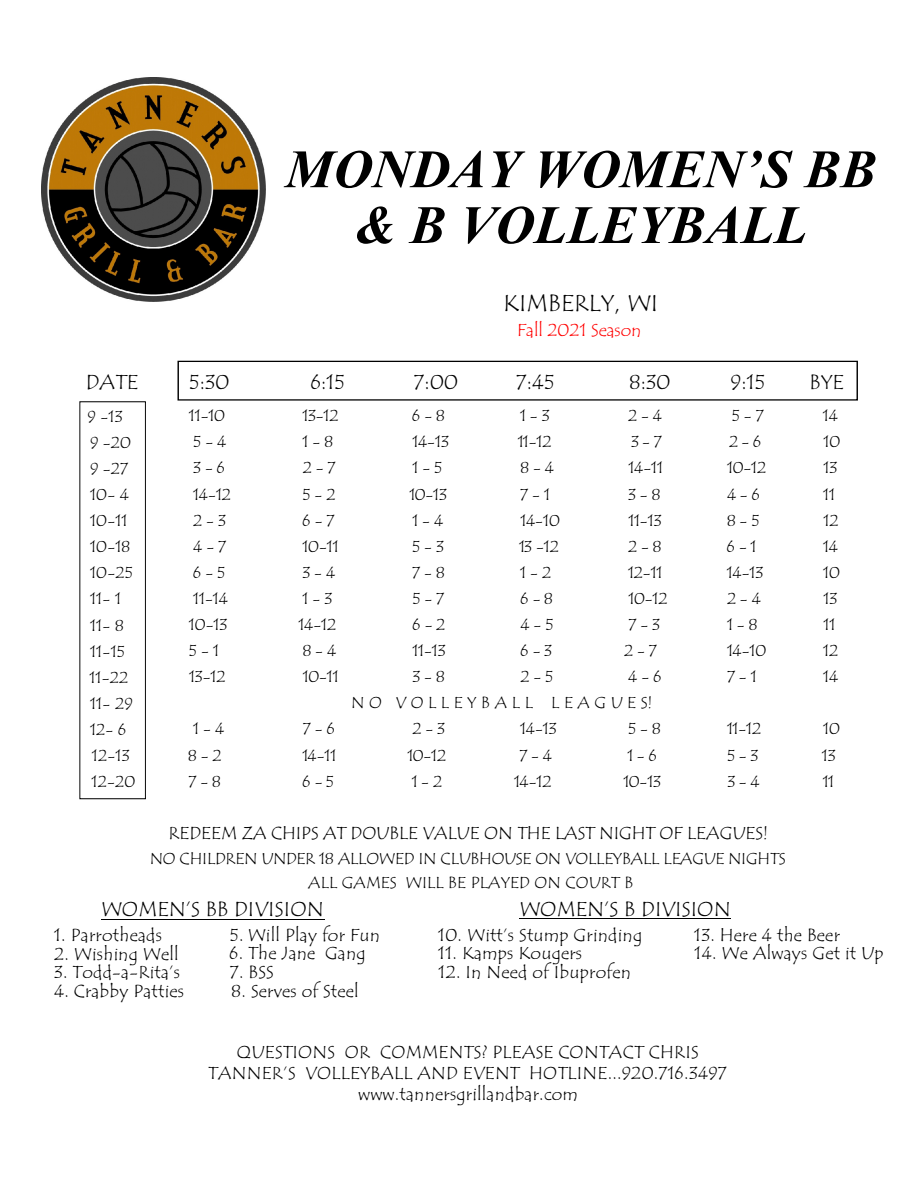
<style>
.page{position:relative;width:918px;height:1188px;background:#fff}
.page>*{position:absolute;margin:0;border:0;box-sizing:border-box;transform-origin:0 0}
.t1{font:italic 700 54px/55.8px "Times New Roman";color:#000;text-align:center}
.t2{font:24px "Tempus Sans ITC";letter-spacing:.005em;color:#000}
.t3{font:21px "Tempus Sans ITC";letter-spacing:.005em;color:#000}
.t4{font:18px/21px "Tempus Sans ITC";letter-spacing:.01em;color:#000;text-align:center}
.t5{font:18px "Tempus Sans ITC";letter-spacing:-.005em;color:#f00}
.t6{font:16.5px/24.3px "Tempus Sans ITC";letter-spacing:-.015em;color:#000;text-align:center}
.t7{font:16.5px "Tempus Sans ITC";letter-spacing:.285em;color:#000}
</style>
<div class="page">
<hr style="left:101px;top:919px;width:223px;height:1px;background:#000">
<hr style="left:520px;top:918px;width:211px;height:1px;background:#000">
<img style="left:41px;top:77px;width:224px;height:224px">
<div style="left:178px;top:361px;width:680px;height:40px;border:1px solid #000"></div>
<h1 class="t1" style="left:285px;top:147px;width:593px">MONDAY WOMEN’S BB &amp; B VOLLEYBALL</h1>
<h2 class="t2" style="left:503px;top:289px;width:156px">KIMBERLY, WI</h2>
<p class="t5" style="left:517px;top:320px;width:126px">Fall 2021 Season</p>
<p class="t3" style="left:86px;top:370px;width:54px">DATE</p>
<p class="t3" style="left:189px;top:370px;width:42px">5:30</p>
<p class="t3" style="left:311px;top:370px;width:36px">6:15</p>
<p class="t3" style="left:414px;top:370px;width:46px">7:00</p>
<p class="t3" style="left:516px;top:370px;width:40px">7:45</p>
<p class="t3" style="left:630px;top:370px;width:42px">8:30</p>
<p class="t3" style="left:731px;top:370px;width:36px">9:15</p>
<p class="t3" style="left:809px;top:370px;width:36px">BYE</p>
<p class="t6" style="left:88px;top:405px;width:37px">9 -13</p>
<p class="t6" style="left:189px;top:404px;width:38px">11-10</p>
<p class="t6" style="left:302px;top:404px;width:38px">13-12</p>
<p class="t6" style="left:412px;top:404px;width:34px">6 - 8</p>
<p class="t6" style="left:520px;top:404px;width:31px">1 - 3</p>
<p class="t6" style="left:628px;top:404px;width:36px">2 -4</p>
<p class="t6" style="left:732px;top:404px;width:34px">5 - 7</p>
<p class="t6" style="left:823px;top:404px;width:17px">14</p>
<p class="t6" style="left:90px;top:431px;width:43px">9 -20</p>
<p class="t6" style="left:193px;top:430px;width:35px">5 -4</p>
<p class="t6" style="left:303px;top:430px;width:32px">1 - 8</p>
<p class="t6" style="left:412px;top:430px;width:38px">14-13</p>
<p class="t6" style="left:518px;top:430px;width:35px">11-12</p>
<p class="t6" style="left:631px;top:430px;width:33px">3 - 7</p>
<p class="t6" style="left:729px;top:430px;width:34px">2 - 6</p>
<p class="t6" style="left:823px;top:430px;width:18px">10</p>
<p class="t6" style="left:90px;top:457px;width:40px">9 -27</p>
<p class="t6" style="left:193px;top:456px;width:33px">3 - 6</p>
<p class="t6" style="left:303px;top:456px;width:35px">2 - 7</p>
<p class="t6" style="left:412px;top:456px;width:31px">1 - 5</p>
<p class="t6" style="left:520px;top:456px;width:35px">8 - 4</p>
<p class="t6" style="left:628px;top:456px;width:36px">14-11</p>
<p class="t6" style="left:727px;top:456px;width:41px">10-12</p>
<p class="t6" style="left:824px;top:456px;width:15px">13</p>
<p class="t6" style="left:90px;top:483px;width:41px">10- 4</p>
<p class="t6" style="left:193px;top:482px;width:40px">14-12</p>
<p class="t6" style="left:302px;top:482px;width:35px">5 - 2</p>
<p class="t6" style="left:410px;top:482px;width:39px">10-13</p>
<p class="t6" style="left:520px;top:482px;width:32px">7 - 1</p>
<p class="t6" style="left:628px;top:482px;width:34px">3 - 8</p>
<p class="t6" style="left:727px;top:482px;width:35px">4- 6</p>
<p class="t6" style="left:823px;top:482px;width:14px">11</p>
<p class="t6" style="left:90px;top:509px;width:39px">10-11</p>
<p class="t6" style="left:193px;top:509px;width:35px">2 - 3</p>
<p class="t6" style="left:303px;top:509px;width:34px">6 - 7</p>
<p class="t6" style="left:412px;top:509px;width:33px">1 - 4</p>
<p class="t6" style="left:520px;top:509px;width:41px">14-10</p>
<p class="t6" style="left:628px;top:509px;width:35px">11-13</p>
<p class="t6" style="left:727px;top:509px;width:34px">8 - 5</p>
<p class="t6" style="left:823px;top:509px;width:17px">12</p>
<p class="t6" style="left:90px;top:535px;width:42px">10-18</p>
<p class="t6" style="left:193px;top:535px;width:35px">4 - 7</p>
<p class="t6" style="left:302px;top:535px;width:38px">10-11</p>
<p class="t6" style="left:412px;top:535px;width:33px">5 - 3</p>
<p class="t6" style="left:519px;top:535px;width:41px">13 -12</p>
<p class="t6" style="left:628px;top:535px;width:35px">2 -8</p>
<p class="t6" style="left:727px;top:535px;width:32px">6 - 1</p>
<p class="t6" style="left:823px;top:535px;width:17px">14</p>
<p class="t6" style="left:90px;top:561px;width:44px">10-25</p>
<p class="t6" style="left:193px;top:561px;width:34px">6 -5</p>
<p class="t6" style="left:302px;top:561px;width:35px">3 - 4</p>
<p class="t6" style="left:412px;top:561px;width:34px">7 - 8</p>
<p class="t6" style="left:520px;top:561px;width:32px">1 - 2</p>
<p class="t6" style="left:628px;top:561px;width:36px">12-11</p>
<p class="t6" style="left:727px;top:561px;width:38px">14-13</p>
<p class="t6" style="left:823px;top:561px;width:18px">10</p>
<p class="t6" style="left:90px;top:587px;width:33px">11- 1</p>
<p class="t6" style="left:193px;top:587px;width:36px">11-14</p>
<p class="t6" style="left:303px;top:587px;width:31px">1 - 3</p>
<p class="t6" style="left:412px;top:587px;width:34px">5 - 7</p>
<p class="t6" style="left:520px;top:587px;width:34px">6 - 8</p>
<p class="t6" style="left:628px;top:587px;width:41px">10-12</p>
<p class="t6" style="left:727px;top:587px;width:36px">2 - 4</p>
<p class="t6" style="left:823px;top:587px;width:15px">13</p>
<p class="t6" style="left:90px;top:614px;width:35px">11- 8</p>
<p class="t6" style="left:189px;top:613px;width:40px">10-13</p>
<p class="t6" style="left:298px;top:613px;width:39px">14-12</p>
<p class="t6" style="left:412px;top:613px;width:35px">6 - 2</p>
<p class="t6" style="left:520px;top:613px;width:35px">4 - 5</p>
<p class="t6" style="left:628px;top:613px;width:33px">7 - 3</p>
<p class="t6" style="left:727px;top:613px;width:32px">1 - 8</p>
<p class="t6" style="left:823px;top:613px;width:14px">11</p>
<p class="t6" style="left:90px;top:640px;width:37px">11-15</p>
<p class="t6" style="left:189px;top:639px;width:32px">5 - 1</p>
<p class="t6" style="left:303px;top:639px;width:35px">8 - 4</p>
<p class="t6" style="left:412px;top:639px;width:35px">11-13</p>
<p class="t6" style="left:520px;top:639px;width:33px">6 - 3</p>
<p class="t6" style="left:624px;top:639px;width:35px">2- 7</p>
<p class="t6" style="left:727px;top:639px;width:41px">14-10</p>
<p class="t6" style="left:823px;top:639px;width:17px">12</p>
<p class="t6" style="left:89px;top:666px;width:41px">11-22</p>
<p class="t6" style="left:189px;top:665px;width:38px">13-12</p>
<p class="t6" style="left:303px;top:665px;width:38px">10-11</p>
<p class="t6" style="left:412px;top:665px;width:34px">3 - 8</p>
<p class="t6" style="left:520px;top:665px;width:34px">2 -5</p>
<p class="t6" style="left:628px;top:665px;width:35px">4 - 6</p>
<p class="t6" style="left:727px;top:665px;width:32px">7 - 1</p>
<p class="t6" style="left:823px;top:665px;width:17px">14</p>
<p class="t6" style="left:90px;top:692px;width:44px">11- 29</p>
<p class="t7" style="left:351px;top:694px;width:303px">N O V OLLE YBALL LE AGU E S!</p>
<p class="t6" style="left:90px;top:718px;width:38px">12- 6</p>
<p class="t6" style="left:193px;top:717px;width:33px">1 - 4</p>
<p class="t6" style="left:303px;top:717px;width:34px">7 - 6</p>
<p class="t6" style="left:412px;top:717px;width:34px">2 -3</p>
<p class="t6" style="left:520px;top:717px;width:38px">14-13</p>
<p class="t6" style="left:628px;top:717px;width:34px">5 - 8</p>
<p class="t6" style="left:727px;top:717px;width:36px">11-12</p>
<p class="t6" style="left:823px;top:717px;width:18px">10</p>
<p class="t6" style="left:92px;top:744px;width:39px">12-13</p>
<p class="t6" style="left:188px;top:744px;width:35px">8 - 2</p>
<p class="t6" style="left:302px;top:743px;width:36px">14-11</p>
<p class="t6" style="left:408px;top:743px;width:40px">10-12</p>
<p class="t6" style="left:520px;top:743px;width:34px">7- 4</p>
<p class="t6" style="left:628px;top:743px;width:31px">1 - 6</p>
<p class="t6" style="left:727px;top:743px;width:33px">5 - 3</p>
<p class="t6" style="left:822px;top:743px;width:15px">13</p>
<p class="t6" style="left:92px;top:770px;width:45px">12-20</p>
<p class="t6" style="left:189px;top:770px;width:34px">7 - 8</p>
<p class="t6" style="left:303px;top:770px;width:33px">6 -5</p>
<p class="t6" style="left:412px;top:770px;width:32px">1- 2</p>
<p class="t6" style="left:514px;top:770px;width:39px">14-12</p>
<p class="t6" style="left:624px;top:770px;width:39px">10-13</p>
<p class="t6" style="left:727px;top:770px;width:34px">3 - 4</p>
<p class="t6" style="left:823px;top:770px;width:13px">11</p>
<p class="t4" style="left:169px;top:823px;width:601px">REDEEM ZA CHIPS AT DOUBLE VALUE ON THE LAST NIGHT OF LEAGUES!</p>
<p class="t6" style="left:150px;top:847px;width:637px">NO CHILDREN UNDER 18 ALLOWED IN CLUBHOUSE ON VOLLEYBALL LEAGUE NIGHTS<br>ALL GAMES WILL BE PLAYED ON COURT B</p>
<p class="t3" style="left:101px;top:898px;width:224px">WOMEN’S BB DIVISION</p>
<p class="t3" style="left:519px;top:898px;width:213px">WOMEN’S B DIVISION</p>
<p class="t4" style="left:54px;top:925px;width:109px">1. Parrotheads</p>
<p class="t4" style="left:230px;top:925px;width:152px">5. Will Play for Fun</p>
<p class="t4" style="left:438px;top:925px;width:205px">10. Witt’s Stump Grinding</p>
<p class="t4" style="left:694px;top:925px;width:147px">13. Here 4 the Beer</p>
<p class="t4" style="left:54px;top:944px;width:126px">2. Wishing Well</p>
<p class="t4" style="left:229px;top:944px;width:138px">6. The Jane Gang</p>
<p class="t4" style="left:438px;top:944px;width:145px">11. Kamps Kougers</p>
<p class="t4" style="left:695px;top:944px;width:191px">14. We Always Get it Up</p>
<p class="t4" style="left:54px;top:963px;width:128px">3. Todd-a-Rita’s</p>
<p class="t4" style="left:230px;top:963px;width:45px">7. BSS</p>
<p class="t4" style="left:439px;top:963px;width:194px">12. In Need of Ibuprofen</p>
<p class="t4" style="left:54px;top:981px;width:132px">4. Crabby Patties</p>
<p class="t4" style="left:232px;top:981px;width:129px">8. Serves of Steel</p>
<p class="t4" style="left:208px;top:1042px;width:520px">QUESTIONS OR COMMENTS? PLEASE CONTACT CHRIS<br>TANNER’S VOLLEYBALL AND EVENT HOTLINE...920.716.3497 www.tannersgrillandbar.com</p>
</div>
